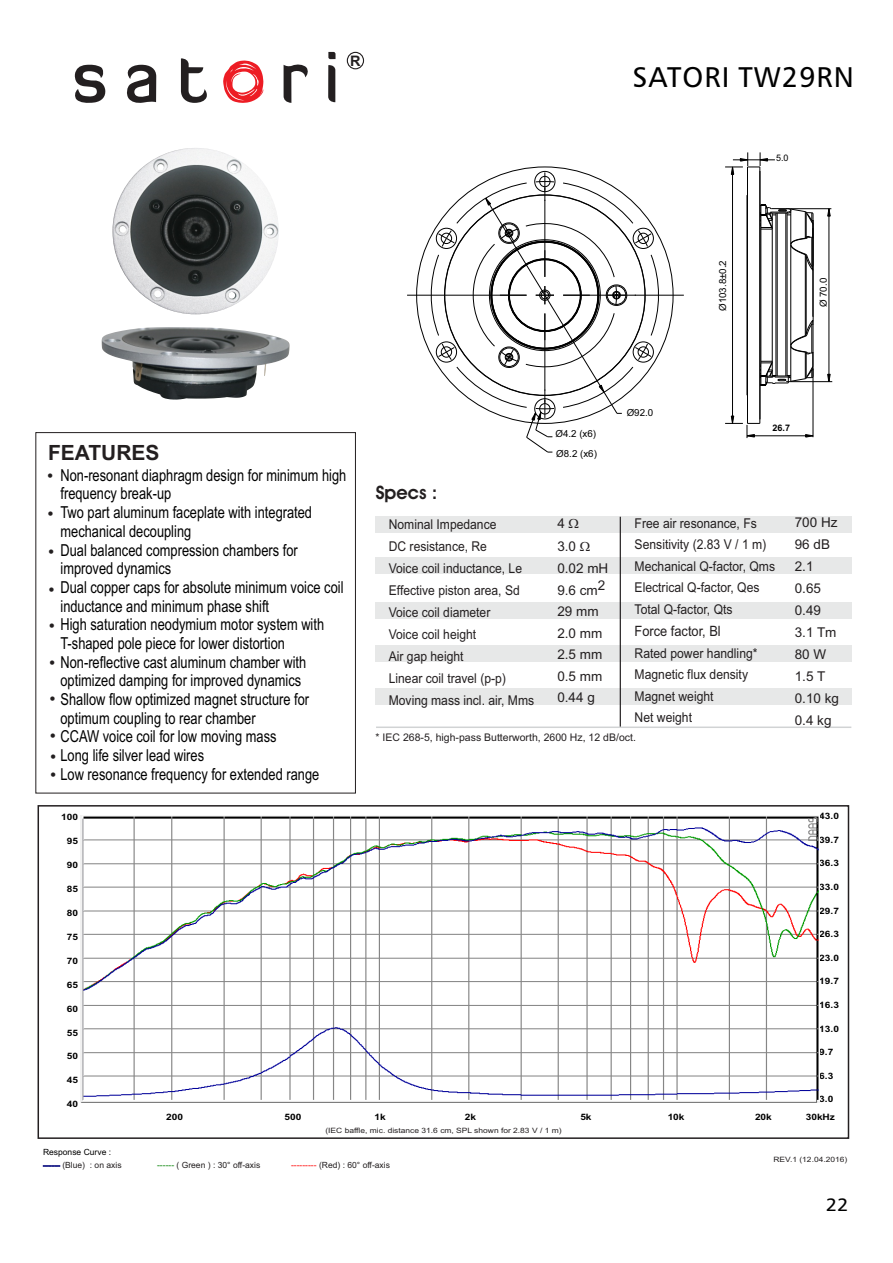
<style>
.page{position:relative;width:893px;height:1263px;background:#fff}
.page>*{position:absolute;margin:0;border:0;box-sizing:border-box;transform-origin:0 0}
.t1{font:28.5px "Humanist 777 BT Roman B";letter-spacing:.035em;color:#000}
.t2{font:700 21px "Arial";color:#231f20}
.t3{font:600 18.6px "Avant Garde IT Cby BT";color:#231f20}
.t4{font:16.5px/18.8px "Arial Narrow";color:#000;scale:.95 1}
.t5{font:700 14.55px "Arial";color:#231f20}
.t6{font:14.25px "Arial";color:#231f20;scale:.9 1}
.t7{font:13.5px/22px "Arial";color:#231f20;scale:.9 1}
.t8{font:13.5px/21.9px "Arial";color:#231f20}
.t9{font:12px "Symbol";color:#231f20}
.t10{font:10.5px "Arial";color:#231f20}
.t11{font:9.75px/19.5px "Arial";color:#000}
.t12{font:700 9px "Arial";color:#000}
.t13{font:9px "Arial";color:#000}
.t14{font:700 8.85px "Arial";color:#000;scale:1.15 1}
.t15{font:8.55px "Arial";color:#231f20}
.t16{font:8.55px/12.9px "Arial";color:#000}
.t17{font:7.35px "Arial";color:#231f20;scale:1.15 1}
.s1{color:#231f20}
.s2{color:#2e3092}
.s3{color:#008000}
.s4{color:#f00}
</style>
<div class="page">
<div style="left:38px;top:805px;width:811px;height:334px;border:2px solid #231f20"></div>
<div style="left:375px;top:516px;width:476px;height:16px;background:#e7e8e8"></div>
<div style="left:375px;top:558px;width:476px;height:16px;background:#e7e8e8"></div>
<div style="left:375px;top:602px;width:476px;height:16px;background:#e7e8e8"></div>
<div style="left:375px;top:646px;width:476px;height:16px;background:#e7e8e8"></div>
<div style="left:375px;top:689px;width:476px;height:16px;background:#e7e8e8"></div>
<hr style="left:620px;top:517px;width:1px;height:210px;background:#231f20">
<hr style="left:376px;top:726px;width:475px;height:2px;background:#d1d3d4">
<svg style="left:74px;top:64px;width:32px;height:39px"></svg>
<svg style="left:127px;top:65px;width:29px;height:38px"></svg>
<svg style="left:181px;top:58px;width:26px;height:45px"></svg>
<svg style="left:283px;top:64px;width:25px;height:39px"></svg>
<svg style="left:328px;top:65px;width:7px;height:37px"></svg>
<svg style="left:328px;top:52px;width:8px;height:7px"></svg>
<svg style="left:223px;top:60px;width:41px;height:43px"></svg>
<div style="left:347px;top:52px;width:17px;height:17px;border:1px solid #231f20;border-radius:50%"></div>
<div style="left:35px;top:432px;width:321px;height:361px;border:1px solid #231f20"></div>
<img style="left:112px;top:148px;width:167px;height:166px">
<img style="left:102px;top:327px;width:188px;height:73px">
<div style="left:534px;top:171px;width:21px;height:21px;border:1px solid #000;border-radius:50%"></div>
<hr style="left:759px;top:167px;width:1px;height:256px;background:#000">
<hr style="left:747px;top:167px;width:1px;height:256px;background:#000">
<hr style="left:805px;top:255px;width:1px;height:81px;background:#000">
<hr style="left:790px;top:245px;width:1px;height:100px;background:#000">
<hr style="left:806px;top:257px;width:1px;height:76px;background:#000">
<hr style="left:812px;top:228px;width:1px;height:89px;background:#000">
<hr style="left:813px;top:229px;width:1px;height:87px;background:#000">
<hr style="left:760px;top:171px;width:1px;height:51px;background:#000">
<hr style="left:760px;top:368px;width:1px;height:51px;background:#000">
<hr style="left:776px;top:213px;width:1px;height:163px;background:#000">
<hr style="left:787px;top:213px;width:1px;height:163px;background:#000">
<hr style="left:772px;top:229px;width:1px;height:132px;background:#000">
<hr style="left:760px;top:229px;width:1px;height:132px;background:#000">
<hr style="left:777px;top:213px;width:1px;height:163px;background:#000">
<hr style="left:785px;top:213px;width:1px;height:163px;background:#000">
<svg style="left:760px;top:315px;width:54px;height:71px"></svg>
<svg style="left:760px;top:204px;width:54px;height:67px"></svg>
<hr style="left:407px;top:295px;width:120px;height:1px;background:#000">
<hr style="left:563px;top:295px;width:121px;height:1px;background:#000">
<svg style="left:429px;top:172px;width:232px;height:281px"></svg>
<svg style="left:827px;top:209px;width:4px;height:8px"></svg>
<svg style="left:827px;top:373px;width:4px;height:8px"></svg>
<hr style="left:786px;top:208px;width:45px;height:1px;background:#000">
<hr style="left:786px;top:381px;width:46px;height:1px;background:#000">
<hr style="left:828px;top:209px;width:1px;height:173px;background:#000">
<svg style="left:805px;top:434px;width:9px;height:4px"></svg>
<hr style="left:813px;top:368px;width:1px;height:69px;background:#000">
<hr style="left:747px;top:435px;width:66px;height:1px;background:#000">
<svg style="left:725px;top:415px;width:36px;height:23px"></svg>
<hr style="left:732px;top:167px;width:1px;height:256px;background:#000">
<svg style="left:725px;top:152px;width:50px;height:23px"></svg>
<img style="left:80px;top:816px;width:739px;height:286px">
<p class="t5" style="left:350px;top:55px;width:12px">R</p>
<h1 class="t1" style="left:632px;top:65px;width:223px">SATORI TW29RN</h1>
<p class="t13" style="left:776px;top:155px;width:14px">5.0</p>
<p class="t11" style="left:714px;top:311px;width:52px;rotate:-90deg">Ø103.8±0.2</p>
<p class="t11" style="left:815px;top:307px;width:31px;rotate:-90deg">Ø 70.0</p>
<p class="t2" style="left:48px;top:445px;width:113px">FEATURES</p>
<p class="t9" style="left:48px;top:470px;width:7px">•</p>
<p class="t9" style="left:48px;top:508px;width:7px">•</p>
<p class="t9" style="left:48px;top:546px;width:7px">•</p>
<p class="t9" style="left:49px;top:585px;width:7px">•</p>
<p class="t9" style="left:49px;top:621px;width:7px">•</p>
<p class="t9" style="left:49px;top:658px;width:7px">•</p>
<p class="t9" style="left:50px;top:694px;width:7px">•</p>
<p class="t4" style="left:60px;top:467px;width:302px">Non-resonant diaphragm design for minimum high frequency break-up<br>Two part aluminum faceplate with integrated mechanical decoupling<br>Dual balanced compression chambers for improved dynamics<br>Dual copper caps for absolute minimum voice coil inductance and minimum phase shift<br>High saturation neodymium motor system with T-shaped pole piece for lower distortion Non-reflective cast aluminum chamber with optimized damping for improved dynamics Shallow flow optimized magnet structure for optimum coupling to rear chamber<br>CCAW voice coil for low moving mass<br>Long life silver lead wires</p>
<p class="t4" style="left:51px;top:766px;width:284px"><span class="s1">•</span> Low resonance frequency for extended range</p>
<p class="t14" style="left:61px;top:814px;width:16px">100</p>
<p class="t14" style="left:67px;top:838px;width:11px">95</p>
<p class="t14" style="left:67px;top:862px;width:11px">90</p>
<p class="t14" style="left:67px;top:886px;width:11px">85</p>
<p class="t14" style="left:67px;top:909px;width:11px">80</p>
<p class="t14" style="left:67px;top:933px;width:11px">75</p>
<p class="t14" style="left:67px;top:957px;width:11px">70</p>
<p class="t14" style="left:67px;top:981px;width:11px">65</p>
<p class="t14" style="left:67px;top:1005px;width:11px">60</p>
<p class="t14" style="left:67px;top:1029px;width:11px">55</p>
<p class="t14" style="left:67px;top:1053px;width:11px">50</p>
<p class="t14" style="left:67px;top:1077px;width:11px">45</p>
<p class="t14" style="left:67px;top:1101px;width:11px">40</p>
<p class="t3" style="left:376px;top:485px;width:63px">Specs :</p>
<p class="t11" style="left:555px;top:425px;width:43px">Ø4.2 (x6)<br>Ø8.2 (x6)</p>
<p class="t11" style="left:627px;top:403px;width:28px">Ø92.0</p>
<p class="t12" style="left:772px;top:424px;width:19px">26.7</p>
<p class="t8" style="left:557px;top:512px;width:20px;line-height:23.5px">4<br>3.0</p>
<p class="t8" style="left:557px;top:561px;width:53px;line-height:17.4px;text-align:right">0.02 mH<br>2</p>
<p class="t7" style="left:389px;top:514px;width:163px">Nominal Impedance<br>DC resistance, Re<br>Voice coil inductance, Le<br>Effective piston area, Sd<br>Voice coil diameter<br>Voice coil height<br>Air gap height<br>Linear coil travel (p-p)<br>Moving mass incl. air, Mms</p>
<p class="t7" style="left:635px;top:513px;width:158px;line-height:21.5px">Free air resonance, Fs<br>Sensitivity (2.83 V / 1 m)<br>Mechanical Q-factor, Qms<br>Electrical Q-factor, Qes<br>Total Q-factor, Qts</p>
<p class="t8" style="left:557px;top:580px;width:47px">9.6 cm<br>29 mm<br>2.0 mm<br>2.5 mm<br>0.5 mm<br>0.44 g</p>
<p class="t6" style="left:635px;top:625px;width:97px">Force factor, Bl</p>
<p class="t7" style="left:635px;top:644px;width:138px;line-height:21.5px">Rated power handling*<br>Magnetic flux density<br>Magnet weight<br>Net weight</p>
<p class="t10" style="left:376px;top:733px;width:262px">* IEC 268-5, high-pass Butterworth, 2600 Hz, 12 dB/oct.</p>
<p class="t8" style="left:795px;top:512px;width:46px">700 Hz<br>96 dB<br>2.1<br>0.65<br>0.49<br>3.1 Tm<br>80 W<br>1.5 T<br>0.10 kg<br>0.4 kg</p>
<p class="t14" style="left:819px;top:813px;width:19px">43.0</p>
<p class="t14" style="left:819px;top:836px;width:19px">39.7</p>
<p class="t14" style="left:819px;top:860px;width:19px">36.3</p>
<p class="t14" style="left:819px;top:883px;width:19px">33.0</p>
<p class="t14" style="left:819px;top:907px;width:19px">29.7</p>
<p class="t14" style="left:819px;top:931px;width:19px">26.3</p>
<p class="t14" style="left:819px;top:954px;width:19px">23.0</p>
<p class="t14" style="left:819px;top:978px;width:19px">19.7</p>
<p class="t14" style="left:819px;top:1001px;width:19px">16.3</p>
<p class="t14" style="left:819px;top:1025px;width:19px">13.0</p>
<p class="t14" style="left:819px;top:1049px;width:14px">9.7</p>
<p class="t14" style="left:819px;top:1072px;width:14px">6.3</p>
<p class="t14" style="left:819px;top:1096px;width:14px">3.0</p>
<p class="t14" style="left:166px;top:1113px;width:16px">200</p>
<p class="t14" style="left:284px;top:1113px;width:16px">500</p>
<p class="t14" style="left:375px;top:1113px;width:11px">1k</p>
<p class="t14" style="left:465px;top:1113px;width:11px">2k</p>
<p class="t14" style="left:580px;top:1113px;width:11px">5k</p>
<p class="t14" style="left:668px;top:1113px;width:16px">10k</p>
<p class="t14" style="left:755px;top:1113px;width:16px">20k</p>
<p class="t14" style="left:806px;top:1113px;width:27px">30kHz</p>
<p class="t16" style="left:43px;top:1146px;width:80px">Response Curve : <span class="s2">------</span> <span class="s1">(Blue) : on axis</span></p>
<p class="t17" style="left:325px;top:1127px;width:207px">(IEC baffle, mic. distance 31.6 cm, SPL shown for 2.83 V / 1 m)</p>
<p class="t15" style="left:157px;top:1162px;width:105px"><span class="s3">------</span> ( Green ) : 30° off-axis</p>
<p class="t15" style="left:291px;top:1162px;width:100px"><span class="s4">---------</span> (Red) : 60° off-axis</p>
<p class="t17" style="left:773px;top:1156px;width:66px">REV.1 (12.04.2016)</p>
</div>
